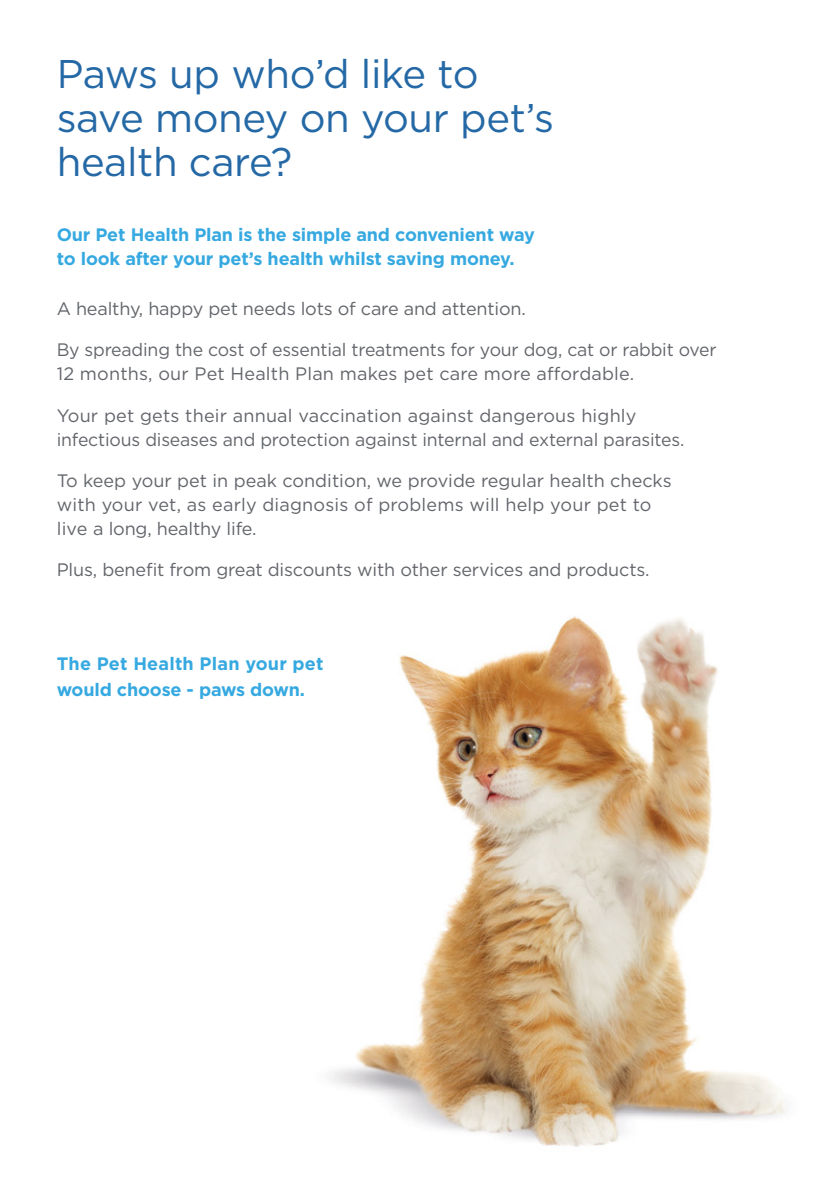
<style>
.page{position:relative;width:840px;height:1191px;background:#fff}
.page>*{position:absolute;margin:0;border:0;box-sizing:border-box;transform-origin:0 0}
.t1{font:40px/44px "Gotham";letter-spacing:-.01em;color:#2468a5}
.t2{font:18px/24px "Gotham";letter-spacing:-.01em;color:#62656a}
.t3{font:700 18px/24px "Gotham";letter-spacing:-.01em;color:#36a9e1}
</style>
<div class="page">
<img style="left:329px;top:616px;width:459px;height:531px">
<h1 class="t1" style="left:57px;top:51px;width:498px">Paws up who’d like to save money on your pet’s health care?</h1>
<p class="t3" style="left:57px;top:222px;width:479px">Our Pet Health Plan is the simple and convenient way to look after your pet’s health whilst saving money.</p>
<p class="t2" style="left:57px;top:296px;width:470px">A healthy, happy pet needs lots of care and attention.</p>
<p class="t2" style="left:57px;top:337px;width:661px">By spreading the cost of essential treatments for your dog, cat or rabbit over<br>12 months, our Pet Health Plan makes pet care more affordable.</p>
<p class="t2" style="left:57px;top:403px;width:629px">Your pet gets their annual vaccination against dangerous highly infectious diseases and protection against internal and external parasites.</p>
<p class="t2" style="left:57px;top:468px;width:616px">To keep your pet in peak condition, we provide regular health checks with your vet, as early diagnosis of problems will help your pet to live a long, healthy life.</p>
<p class="t2" style="left:57px;top:557px;width:594px">Plus, benefit from great discounts with other services and products.</p>
<p class="t3" style="left:57px;top:650px;width:268px;line-height:26px">The Pet Health Plan your pet would choose - paws down.</p>
</div>
